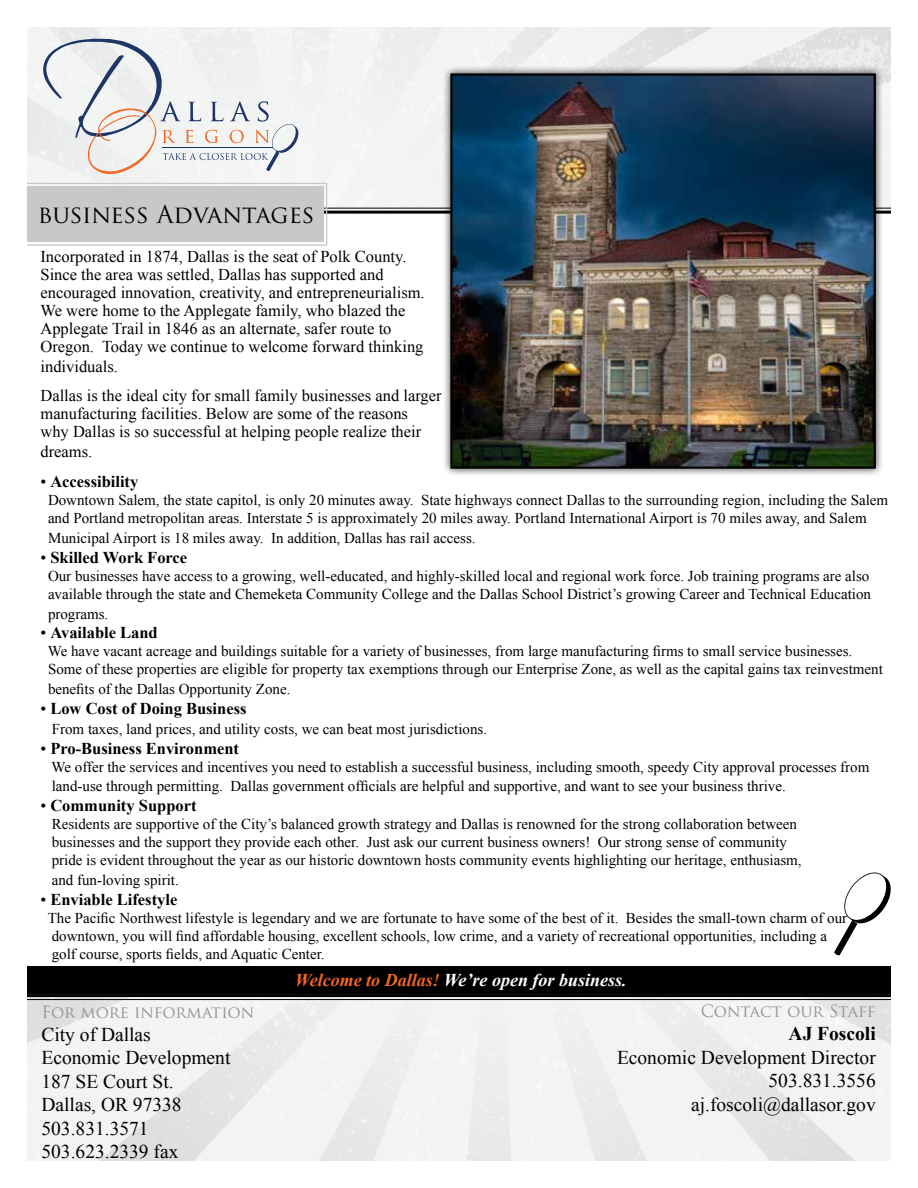
<style>
.page{position:relative;width:918px;height:1188px;background:#fff}
.page>*{position:absolute;margin:0;border:0;box-sizing:border-box;transform-origin:0 0}
.t1{font:24px "Trajan Pro";color:#000}
.t2{font:19.5px/23.4px "Times New Roman";color:#000;text-align:right}
.t3{font:700 19.5px "Times New Roman";color:#000}
.t4{font:italic 700 18px "Times New Roman";color:#fff}
.t5{font:16.5px/18px "Times New Roman";color:#000}
.t6{font:700 16.5px "Times New Roman";color:#000}
.t7{font:16.5px "Trajan Pro";color:#939598}
.t8{font:15px/18px "Times New Roman";color:#000}
.s1{font-weight:400}
.s2{color:#f26723}
</style>
<div class="page">
<img style="left:443px;top:27px;width:448px;height:180px">
<div style="left:442px;top:65px;width:442px;height:412px;background:#000;opacity:.75"></div>
<img style="left:453px;top:76px;width:420px;height:390px">
<div style="left:450px;top:73px;width:426px;height:396px;border:2px solid #000"></div>
<svg style="left:27px;top:27px;width:416px;height:447px"></svg>
<div style="left:0;top:966px;width:918px;height:28px;background:#000"></div>
<div style="left:0;top:145px;width:27px;height:972px;background:#fff"></div>
<div style="left:891px;top:158px;width:27px;height:903px;background:#fff"></div>
<svg style="left:834px;top:873px;width:57px;height:82px"></svg>
<h1 class="t1" style="left:38px;top:200px;width:278px">business Advantages</h1>
<p class="t5" style="left:40px;top:247px;width:386px">Incorporated in 1874, Dallas is the seat of Polk County.<br>Since the area was settled, Dallas has supported and encouraged innovation, creativity, and entrepreneurialism.<br>We were home to the Applegate family, who blazed the Applegate Trail in 1846 as an alternate, safer route to Oregon. Today we continue to welcome forward thinking</p>
<p class="t5" style="left:40px;top:352px;width:403px;line-height:28.8px">individuals.<br>Dallas is the ideal city for small family businesses and larger</p>
<p class="t5" style="left:40px;top:404px;width:382px">manufacturing facilities. Below are some of the reasons why Dallas is so successful at helping people realize their</p>
<p class="t5" style="left:40px;top:442px;width:53px">dreams.</p>
<p class="t6" style="left:40px;top:470px;width:99px"><span class="s1">•</span> Accessibility</p>
<p class="t8" style="left:48px;top:491px;width:842px">Downtown Salem, the state capitol, is only 20 minutes away. State highways connect Dallas to the surrounding region, including the Salem and Portland metropolitan areas. Interstate 5 is approximately 20 miles away. Portland International Airport is 70 miles away, and Salem</p>
<p class="t8" style="left:48px;top:529px;width:429px">Municipal Airport is 18 miles away. In addition, Dallas has rail access.</p>
<p class="t6" style="left:40px;top:546px;width:148px"><span class="s1">•</span> Skilled Work Force</p>
<p class="t8" style="left:48px;top:567px;width:825px">Our businesses have access to a growing, well-educated, and highly-skilled local and regional work force. Job training programs are also available through the state and Chemeketa Community College and the Dallas School District’s growing Career and Technical Education</p>
<p class="t8" style="left:48px;top:604px;width:62px">programs.</p>
<p class="t6" style="left:40px;top:622px;width:119px"><span class="s1">•</span> Available Land</p>
<p class="t8" style="left:48px;top:642px;width:837px">We have vacant acreage and buildings suitable for a variety of businesses, from large manufacturing firms to small service businesses.<br>Some of these properties are eligible for property tax exemptions through our Enterprise Zone, as well as the capital gains tax reinvestment</p>
<p class="t8" style="left:48px;top:680px;width:244px">benefits of the Dallas Opportunity Zone.</p>
<p class="t6" style="left:40px;top:697px;width:208px"><span class="s1">•</span> Low Cost of Doing Business</p>
<p class="t8" style="left:52px;top:720px;width:437px">From taxes, land prices, and utility costs, we can beat most jurisdictions.</p>
<p class="t6" style="left:40px;top:737px;width:200px"><span class="s1">•</span> Pro-Business Environment</p>
<p class="t8" style="left:51px;top:756px;width:819px;line-height:19.8px">We offer the services and incentives you need to establish a successful business, including smooth, speedy City approval processes from land-use through permitting. Dallas government officials are helpful and supportive, and want to see your business thrive.</p>
<p class="t6" style="left:40px;top:794px;width:158px"><span class="s1">•</span> Community Support</p>
<p class="t8" style="left:52px;top:815px;width:751px">Residents are supportive of the City’s balanced growth strategy and Dallas is renowned for the strong collaboration between businesses and the support they provide each other. Just ask our current business owners! Our strong sense of community pride is evident throughout the year as our historic downtown hosts community events highlighting our heritage, enthusiasm,</p>
<p class="t8" style="left:52px;top:871px;width:129px">and fun-loving spirit.</p>
<p class="t6" style="left:40px;top:888px;width:138px"><span class="s1">•</span> Enviable Lifestyle</p>
<p class="t8" style="left:48px;top:909px;width:801px">The Pacific Northwest lifestyle is legendary and we are fortunate to have some of the best of it. Besides the small-town charm of our downtown, you will find affordable housing, excellent schools, low crime, and a variety of recreational opportunities, including a golf course, sports fields, and Aquatic Center.</p>
<p class="t4" style="left:295px;top:968px;width:333px"><span class="s2">Welcome to Dallas!</span> We’re open for business.</p>
<p class="t7" style="left:41px;top:1001px;width:214px">For more information</p>
<h2 class="t2" style="left:41px;top:1022px;width:191px;text-align:left">City of Dallas<br>Economic Development<br>187 SE Court St.<br>Dallas, OR 97338<br>503.831.3571<br>503.623.2339 fax</h2>
<p class="t7" style="left:701px;top:1000px;width:177px">Contact our Staff</p>
<h2 class="t3" style="left:789px;top:1020px;width:89px">AJ Foscoli</h2>
<h2 class="t2" style="left:617px;top:1045px;width:260px">Economic Development Director<br>503.831.3556 aj.foscoli@dallasor.gov</h2>
</div>
